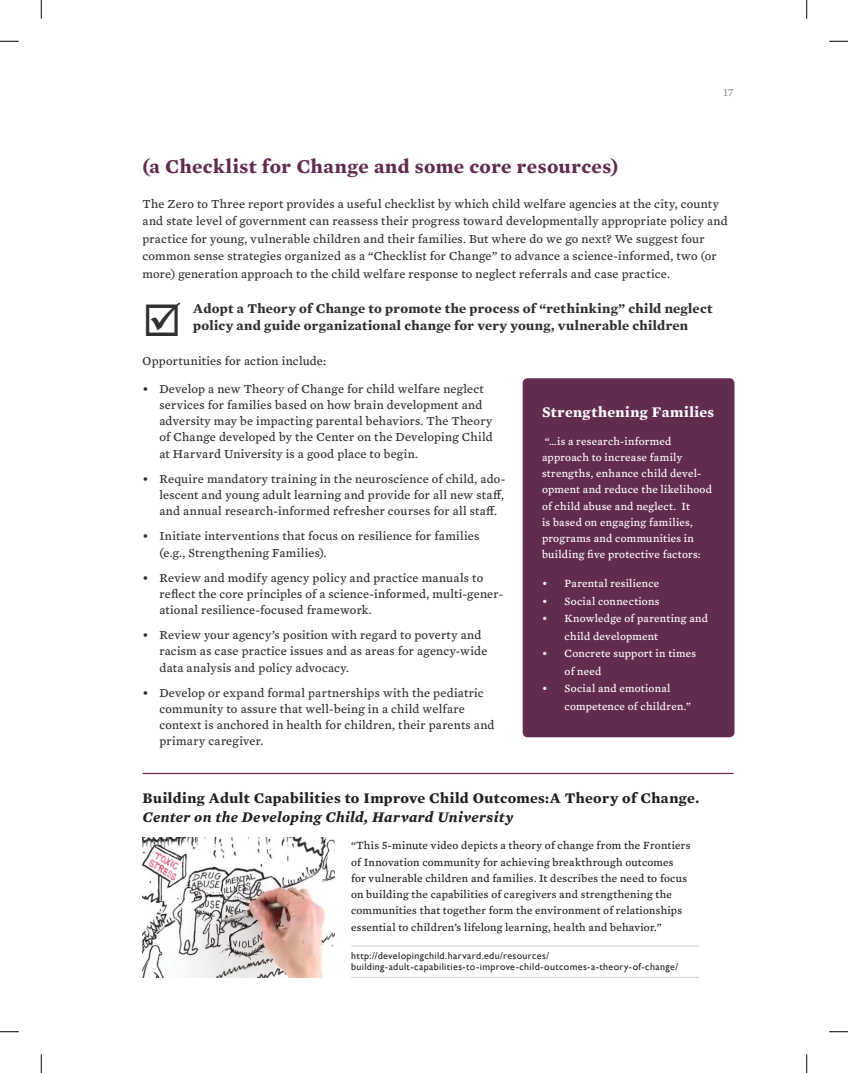
<style>
.page{position:relative;width:848px;height:1073px;background:#fff}
.page>*{position:absolute;margin:0;border:0;box-sizing:border-box;transform-origin:0 0}
.t1{font:700 20px "Mercury Text G4";letter-spacing:.02em;color:#622c4f}
.t2{font:700 15px "Mercury Text G4";letter-spacing:.025em;color:#231f20}
.t3{font:italic 700 15px "Mercury Text G4";letter-spacing:.02em;color:#231f20}
.t4{font:700 15px "Mercury Text G4";letter-spacing:.035em;color:#fff}
.t5{font:700 13.75px/17.5px "Mercury Text G4";letter-spacing:.02em;color:#312f30}
.t6{font:12.5px/16.2px "Mercury Text G4";letter-spacing:.02em;color:#312f30}
.t7{font:11.25px/16.2px "Mercury Text G4";letter-spacing:.025em;color:#fff}
.t8{font:11.25px/16.2px "Mercury Text G4";letter-spacing:.025em;color:#231f20}
.t9{font:11.25px "Mercury Text G4";color:#919295}
.t10{font:10px/11.2px "Gill Sans";letter-spacing:.035em;color:#231f20}
</style>
<div class="page">
<hr style="left:351px;top:945px;width:348px;height:1px;background:#d1d2d4">
<hr style="left:351px;top:977px;width:348px;height:1px;background:#d1d2d4">
<img style="left:142px;top:838px;width:192px;height:140px">
<div style="left:522px;top:378px;width:212px;height:359px;background:#622c4f;border-radius:5px"></div>
<hr style="left:142px;top:773px;width:591px;height:1px;background:#622c4f">
<svg style="left:0;top:40px;width:19px;height:2px"></svg>
<svg style="left:829px;top:40px;width:19px;height:2px"></svg>
<svg style="left:0;top:1031px;width:19px;height:1px"></svg>
<svg style="left:829px;top:1031px;width:19px;height:1px"></svg>
<svg style="left:40px;top:0;width:2px;height:19px"></svg>
<svg style="left:40px;top:1054px;width:2px;height:18px"></svg>
<svg style="left:806px;top:0;width:1px;height:19px"></svg>
<svg style="left:806px;top:1054px;width:1px;height:18px"></svg>
<p class="t9" style="left:723px;top:84px;width:12px">17</p>
<h1 class="t1" style="left:142px;top:151px;width:477px">(a Checklist for Change and some core resources)</h1>
<p class="t6" style="left:142px;top:194px;width:586px;line-height:17.5px">The Zero to Three report provides a useful checklist by which child welfare agencies at the city, county and state level of government can reassess their progress toward developmentally appropriate policy and practice for young, vulnerable children and their families. But where do we go next? We suggest four common sense strategies organized as a “Checklist for Change” to advance a science-informed, two (or more) generation approach to the child welfare response to neglect referrals and case practice.</p>
<p class="t5" style="left:193px;top:299px;width:521px">Adopt a Theory of Change to promote the process of “rethinking” child neglect policy and guide organizational change for very young, vulnerable children</p>
<p class="t6" style="left:142px;top:352px;width:185px">Opportunities for action include:</p>
<p class="t6" style="left:159px;top:380px;width:335px;text-indent:-17px">• Develop a new Theory of Change for child welfare neglect services for families based on how brain development and adversity may be impacting parental behaviors. The Theory of Change developed by the Center on the Developing Child at Harvard University is a good place to begin.</p>
<p class="t6" style="left:159px;top:470px;width:347px;text-align:justify;text-indent:-17px">• Require mandatory training in the neuroscience of child, ado&shy;lescent and young adult learning and provide for all new staff, and annual research-informed refresher courses for all staff.</p>
<p class="t6" style="left:159px;top:527px;width:321px;text-indent:-17px">• Initiate interventions that focus on resilience for families (e.g., Strengthening Families).</p>
<p class="t6" style="left:159px;top:568px;width:345px;text-indent:-17px">• Review and modify agency policy and practice manuals to reflect the core principles of a science-informed, multi-gener&shy;ational resilience-focused framework.</p>
<p class="t6" style="left:159px;top:626px;width:329px;text-indent:-17px">• Review your agency’s position with regard to poverty and racism as case practice issues and as areas for agency-wide data analysis and policy advocacy.</p>
<p class="t6" style="left:159px;top:683px;width:336px;text-indent:-17px">• Develop or expand formal partnerships with the pediatric community to assure that well-being in a child welfare context is anchored in health for children, their parents and primary caregiver.</p>
<p class="t4" style="left:542px;top:401px;width:174px">Strengthening Families</p>
<p class="t7" style="left:542px;top:432px;width:172px">“…is a research-informed approach to increase family strengths, enhance child devel&shy;opment and reduce the likelihood of child abuse and neglect. It<br>is based on engaging families, programs and communities in building five protective factors:</p>
<p class="t7" style="left:542px;top:574px;width:119px">• Parental resilience</p>
<p class="t7" style="left:542px;top:592px;width:119px">• Social connections</p>
<p class="t7" style="left:564px;top:609px;width:145px;line-height:17.5px;text-indent:-22px">• Knowledge of parenting and child development</p>
<p class="t7" style="left:564px;top:644px;width:133px;line-height:17.5px;text-indent:-22px">• Concrete support in times of need</p>
<p class="t7" style="left:564px;top:679px;width:128px;line-height:17.5px;text-indent:-22px">• Social and emotional competence of children.”</p>
<p class="t2" style="left:142px;top:786px;width:558px">Building Adult Capabilities to Improve Child Outcomes:A Theory of Change.</p>
<p class="t3" style="left:142px;top:805px;width:372px">Center on the Developing Child, Harvard University</p>
<p class="t8" style="left:351px;top:837px;width:341px">“This 5-minute video depicts a theory of change from the Frontiers of Innovation community for achieving breakthrough outcomes for vulnerable children and families. It describes the need to focus on building the capabilities of caregivers and strengthening the communities that together form the environment of relationships essential to children’s lifelong learning, health and behavior.”</p>
<p class="t10" style="left:351px;top:949px;width:328px">http://developingchild.harvard.edu/resources/ building-adult-capabilities-to-improve-child-outcomes-a-theory-of-change/</p>
</div>
